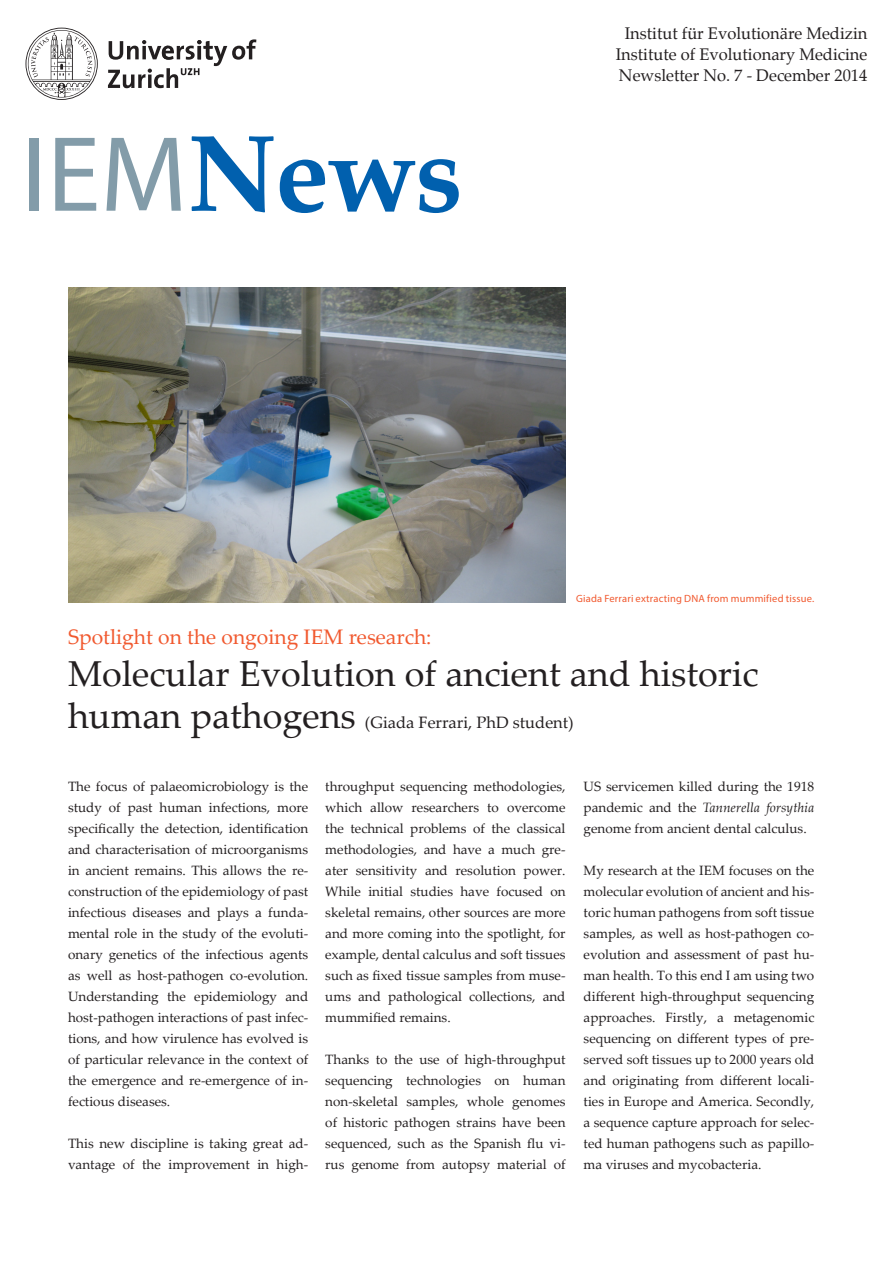
<style>
.page{position:relative;width:893px;height:1263px;background:#fff}
.page>*{position:absolute;margin:0;border:0;box-sizing:border-box;transform-origin:0 0}
.Lauftext{font:700 108px "Palatino Linotype";color:#0160ae}
.Lauftext-2{font:36px "Palatino Linotype";color:#231f20}
.t1{font:21px "Palatino Linotype";color:#f1592f}
.Lauftext-3{font:16.5px "Palatino";color:#231f20}
.Lauftext-4{font:16.5px "Palatino Linotype";color:#231f20}
.t2{font:13.5px/21px "Palatino Linotype";color:#231f20;text-align:justify}
.Bildlegende{font:10.5px "Myriad Pro";letter-spacing:.02em;color:#f1592f}
.s1{font-family:"Myriad Pro";font-weight:400;color:#839ca9}
.s2{font-size:36px}
.s3{font-style:italic}
</style>
<div class="page">
<img style="left:68px;top:287px;width:498px;height:315px">
<svg style="left:26px;top:28px;width:230px;height:72px"></svg>
<p class="Lauftext" style="left:21px;top:97px;width:443px"><span class="s1">IEM</span>News</p>
<p class="Lauftext-3" style="left:625px;top:20px;width:244px">Institut für Evolutionäre Medizin</p>
<p class="Lauftext-3" style="left:616px;top:41px;width:253px">Institute of Evolutionary Medicine</p>
<p class="Lauftext-3" style="left:619px;top:62px;width:250px">Newsletter No. 7 - December 2014</p>
<p class="Bildlegende" style="left:576px;top:592px;width:240px">Giada Ferrari extracting DNA from mummified tissue.</p>
<p class="t1" style="left:68px;top:622px;width:365px">Spotlight on the ongoing IEM research:</p>
<p class="Lauftext-2" style="left:68px;top:648px;width:692px">Molecular Evolution of ancient and historic</p>
<p class="Lauftext-4" style="left:68px;top:711px;width:507px"><span class="s2">human pathogens</span> (Giada Ferrari, PhD student)</p>
<p class="t2" style="left:68px;top:776px;width:242px">The focus of palaeomicrobiology is the study of past human infections, more specifically the detection, identification and characterisation of microorganisms in ancient remains. This allows the re&shy;construction of the epidemiology of past infectious diseases and plays a funda&shy;mental role in the study of the evoluti&shy;onary genetics of the infectious agents as well as host-pathogen co-evolution.<br>Understanding the epidemiology and host-pathogen interactions of past infec&shy;tions, and how virulence has evolved is of particular relevance in the context of the emergence and re-emergence of in&shy;fectious diseases.</p>
<p class="t2" style="left:68px;top:1133px;width:242px">This new discipline is taking great ad&shy;vantage of the improvement in high-</p>
<p class="t2" style="left:325px;top:776px;width:242px">throughput sequencing methodologies, which allow researchers to overcome the technical problems of the classical methodologies, and have a much gre&shy;ater sensitivity and resolution power.<br>While initial studies have focused on skeletal remains, other sources are more and more coming into the spotlight, for example, dental calculus and soft tissues such as fixed tissue samples from muse&shy;ums and pathological collections, and mummified remains.</p>
<p class="t2" style="left:325px;top:1049px;width:242px">Thanks to the use of high-throughput sequencing technologies on human non-skeletal samples, whole genomes of historic pathogen strains have been sequenced, such as the Spanish flu vi&shy;rus genome from autopsy material of</p>
<p class="t2" style="left:584px;top:776px;width:233px">US servicemen killed during the 1918 pandemic and the <span class="s3">Tannerella forsythia </span>genome from ancient dental calculus.</p>
<p class="t2" style="left:584px;top:860px;width:232px">My research at the IEM focuses on the molecular evolution of ancient and his&shy;toric human pathogens from soft tissue samples, as well as host-pathogen co&shy;evolution and assessment of past hu&shy;man health. To this end I am using two different high-throughput sequencing approaches. Firstly, a metagenomic sequencing on different types of pre&shy;served soft tissues up to 2000 years old and originating from different locali&shy;ties in Europe and America. Secondly, a sequence capture approach for selec&shy;ted human pathogens such as papillo&shy;ma viruses and mycobacteria.</p>
</div>
